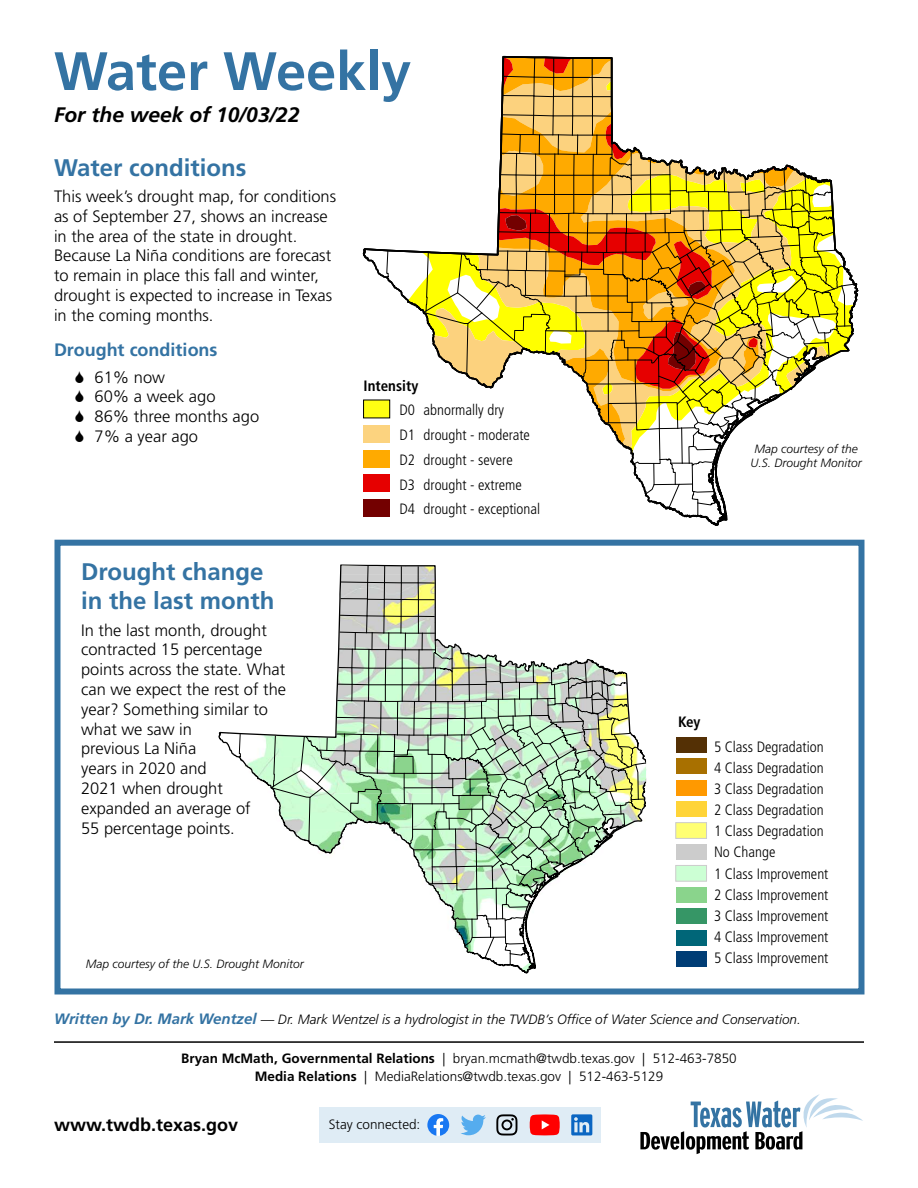
<style>
.page{position:relative;width:918px;height:1188px;background:#fff}
.page>*{position:absolute;margin:0;border:0;box-sizing:border-box;transform-origin:0 0}
.heading_1{font:700 54px "Frutiger LT Std";color:#3473a3}
.heading_2{font:700 24px/28.8px "Frutiger LT Std";color:#3473a3}
.heading_1_date_line{font:italic 700 21px "Frutiger LT Std";color:#000}
.contact_info{font:700 18px "Frutiger LT Std";color:#000}
.heading_3{font:700 18px "Frutiger LT Std";color:#3473a3}
.body{font:300 16.5px/19.8px "Frutiger LT Std";color:#000}
.heading_2-2{font:300 16.5px/19.8px "Frutiger LT Std";color:#000}
.t1{font:300 condensed 15px/21.1px "Frutiger LT Std";color:#000}
.t2{font:700 condensed 15px "Frutiger LT Std";color:#000}
.contact_info-2{font:300 13.5px/18px "Frutiger LT Std";color:#000;text-align:center}
.heading_4{font:italic 300 13.5px "Frutiger LT Std";color:#000}
.t3{font:italic 300 12px/14.4px "Frutiger LT Std";color:#000;text-align:center}
.s1{font-weight:700;font-size:15px;color:#3473a3}
.s2{font-weight:700}
</style>
<div class="page">
<div style="left:54px;top:540px;width:810px;height:454px;border:6px solid #3473a3"></div>
<div style="left:319px;top:1107px;width:282px;height:35px;background:#dfecf5"></div>
<svg style="left:730px;top:164px;width:129px;height:271px"></svg>
<svg style="left:362px;top:55px;width:368px;height:471px"></svg>
<div style="left:364px;top:400px;width:26px;height:18px;background:#ffff13"></div>
<div style="left:363px;top:400px;width:27px;height:18px;border:1px solid #000"></div>
<div style="left:364px;top:425px;width:26px;height:18px;background:#fcd37f"></div>
<div style="left:364px;top:450px;width:26px;height:18px;background:#fa0"></div>
<div style="left:364px;top:474px;width:26px;height:18px;background:#e60000"></div>
<div style="left:364px;top:499px;width:26px;height:18px;background:#730000"></div>
<svg style="left:205px;top:564px;width:450px;height:424px"></svg>
<div style="left:676px;top:737px;width:31px;height:16px;background:#543005"></div>
<div style="left:676px;top:780px;width:31px;height:16px;background:#f90"></div>
<div style="left:676px;top:822px;width:31px;height:17px;background:#ffff73;border:1px solid #ccc"></div>
<div style="left:676px;top:844px;width:31px;height:16px;background:#ccc"></div>
<div style="left:676px;top:865px;width:31px;height:16px;background:#ccffd4;border:1px solid #ccc"></div>
<div style="left:676px;top:887px;width:31px;height:16px;background:#8ad48c"></div>
<div style="left:676px;top:908px;width:31px;height:16px;background:#369666"></div>
<div style="left:676px;top:930px;width:31px;height:16px;background:#006678"></div>
<div style="left:676px;top:951px;width:31px;height:16px;background:#003d75"></div>
<div style="left:676px;top:801px;width:31px;height:16px;background:#ffd438"></div>
<div style="left:676px;top:759px;width:31px;height:15px;background:#a87000"></div>
<hr style="left:54px;top:1041px;width:810px;height:2px;background:#000">
<svg style="left:640px;top:1094px;width:223px;height:60px"></svg>
<svg style="left:427px;top:1114px;width:22px;height:22px"></svg>
<svg style="left:461px;top:1115px;width:25px;height:20px"></svg>
<svg style="left:496px;top:1114px;width:21px;height:22px"></svg>
<svg style="left:530px;top:1114px;width:30px;height:21px"></svg>
<svg style="left:571px;top:1114px;width:21px;height:21px"></svg>
<p class="heading_1" style="left:54px;top:40px;width:359px">Water Weekly</p>
<p class="heading_1_date_line" style="left:54px;top:102px;width:247px">For the week of 10/03/22</p>
<p class="heading_2" style="left:54px;top:153px;width:194px">Water conditions</p>
<p class="body" style="left:54px;top:187px;width:284px">This week’s drought map, for conditions as of September 27, shows an increase in the area of the state in drought.<br>Because La Niña conditions are forecast to remain in place this fall and winter, drought is expected to increase in Texas in the coming months.</p>
<p class="heading_3" style="left:54px;top:339px;width:165px">Drought conditions</p>
<p class="body" style="left:94px;top:367px;width:72px">61% now</p>
<p class="body" style="left:94px;top:387px;width:123px">60% a week ago</p>
<p class="body" style="left:94px;top:407px;width:166px">86% three months ago</p>
<p class="body" style="left:94px;top:427px;width:105px">7% a year ago</p>
<p class="t2" style="left:364px;top:377px;width:56px">Intensity</p>
<p class="t1" style="left:400px;top:398px;width:142px;line-height:24.8px">D0 abnormally dry<br>D1 drought - moderate<br>D2 drought - severe<br>D3 drought - extreme<br>D4 drought - exceptional</p>
<p class="heading_2" style="left:81px;top:558px;width:195px">Drought change in the last month</p>
<p class="heading_2-2" style="left:81px;top:620px;width:207px">In the last month, drought contracted 15 percentage points across the state. What can we expect the rest of the year? Something similar to what we saw in<br>previous La Niña<br>years in 2020 and<br>2021 when drought expanded an average of<br>55 percentage points.</p>
<p class="t3" style="left:751px;top:442px;width:113px">Map courtesy of the<br>U.S. Drought Monitor</p>
<p class="t2" style="left:678px;top:713px;width:24px">Key</p>
<p class="t1" style="left:714px;top:736px;width:116px">5 Class Degradation<br>4 Class Degradation<br>3 Class Degradation<br>2 Class Degradation<br>1 Class Degradation<br>No Change<br>1 Class Improvement<br>2 Class Improvement<br>3 Class Improvement<br>4 Class Improvement</p>
<p class="t3" style="left:86px;top:956px;width:220px">Map courtesy of the U.S. Drought Monitor</p>
<p class="t1" style="left:714px;top:947px;width:116px">5 Class Improvement</p>
<p class="heading_4" style="left:54px;top:1011px;width:748px"><span class="s1">Written by Dr. Mark Wentzel</span> — Dr. Mark Wentzel is a hydrologist in the TWDB’s Office of Water Science and Conservation.</p>
<p class="contact_info-2" style="left:181px;top:1050px;width:557px"><span class="s2">Bryan McMath, Governmental Relations</span> | bryan.mcmath@twdb.texas.gov | 512-463-7850<br><span class="s2">Media Relations</span> | MediaRelations@twdb.texas.gov | 512-463-5129</p>
<p class="contact_info" style="left:54px;top:1114px;width:186px">www.twdb.texas.gov</p>
<p class="contact_info-2" style="left:329px;top:1116px;width:93px">Stay connected:</p>
</div>
